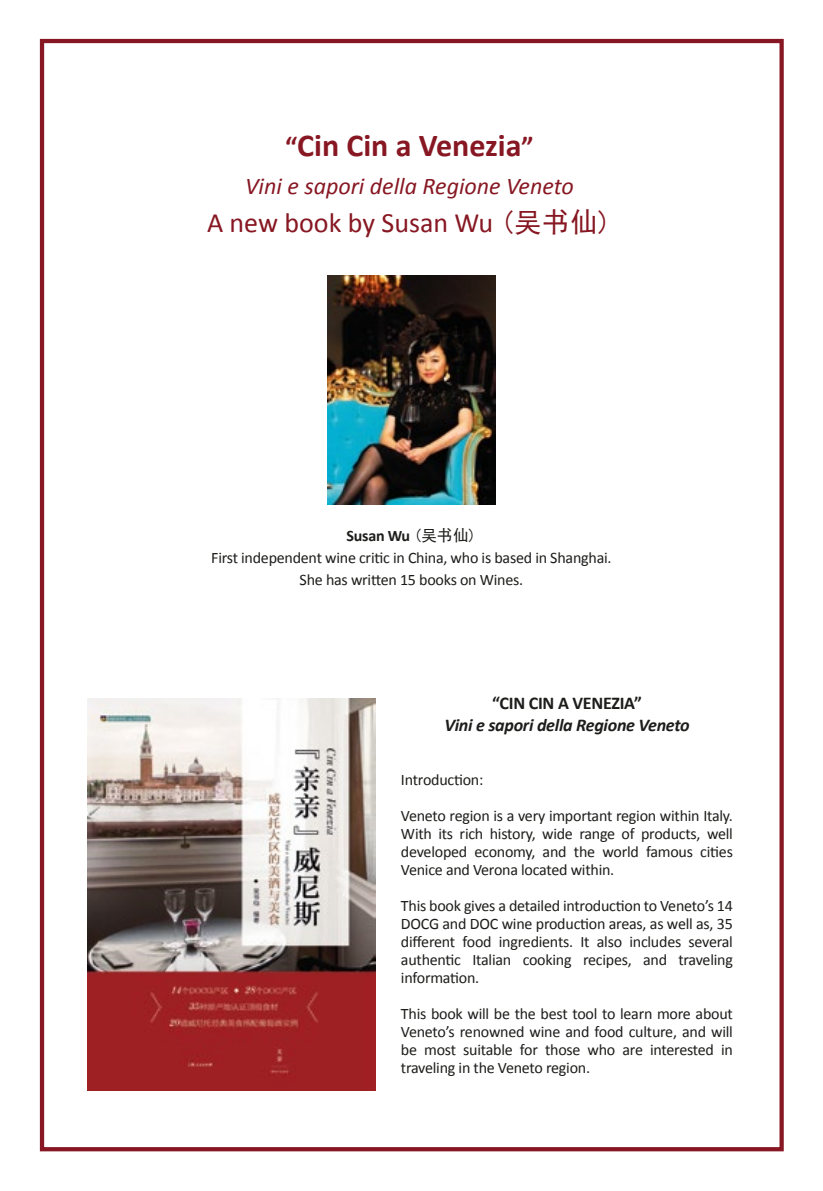
<style>
.page{position:relative;width:823px;height:1191px;background:#fff}
.page>*{position:absolute;margin:0;border:0;box-sizing:border-box;transform-origin:0 0}
.t1{font:700 32px "Calibri";color:#871722}
.t2{font:28px "Calibri";color:#871722}
.t3{font:italic 24px "Calibri";color:#871722}
.t4{font:italic 700 18px "Calibri";letter-spacing:-.015em;color:#1d1d1b}
.t5{font:700 18px "Calibri";letter-spacing:-.015em;color:#1d1d1b}
.t6{font:16px/18px "Calibri";letter-spacing:-.015em;color:#1d1d1b;text-align:justify}
.s1{font-size:28px}
.s2{font-family:"Sim Hei"}
.s3{font-weight:700}
</style>
<div class="page">
<div style="left:40px;top:39px;width:743px;height:1112px;border:4px solid #871722"></div>
<img style="left:88px;top:698px;width:287px;height:392px">
<img style="left:327px;top:276px;width:168px;height:228px">
<h1 class="t1" style="left:285px;top:125px;width:250px"><span class="s1">“</span>Cin Cin a Venezia<span class="s1">”</span></h1>
<h3 class="t3" style="left:245px;top:169px;width:330px">Vini e sapori della Regione Veneto</h3>
<h2 class="t2" style="left:207px;top:205px;width:406px">A new book by Susan Wu <span class="s2">(吴书仙)</span></h2>
<p class="t6" style="left:211px;top:524px;width:401px;line-height:22px;text-align:center"><span class="s3">Susan Wu</span> <span class="s2">(吴书仙)<br></span>First independent wine critic in China, who is based in Shanghai.<br>She has written 15 books on Wines.</p>
<p class="t5" style="left:491px;top:691px;width:151px">“CIN CIN A VENEZIA”</p>
<p class="t4" style="left:444px;top:714px;width:247px">Vini e sapori della Regione Veneto</p>
<p class="t6" style="left:401px;top:771px;width:84px">Introduction:</p>
<p class="t6" style="left:401px;top:807px;width:333px">Veneto region is a very important region within Italy.<br>With its rich history, wide range of products, well developed economy, and the world famous cities Venice and Verona located within.</p>
<p class="t6" style="left:401px;top:897px;width:333px">This book gives a detailed introduction to Veneto’s 14<br>DOCG and DOC wine production areas, as well as, 35 different food ingredients. It also includes several authentic Italian cooking recipes, and traveling information.</p>
<p class="t6" style="left:401px;top:1005px;width:333px">This book will be the best tool to learn more about Veneto’s renowned wine and food culture, and will be most suitable for those who are interested in traveling in the Veneto region.</p>
</div>
